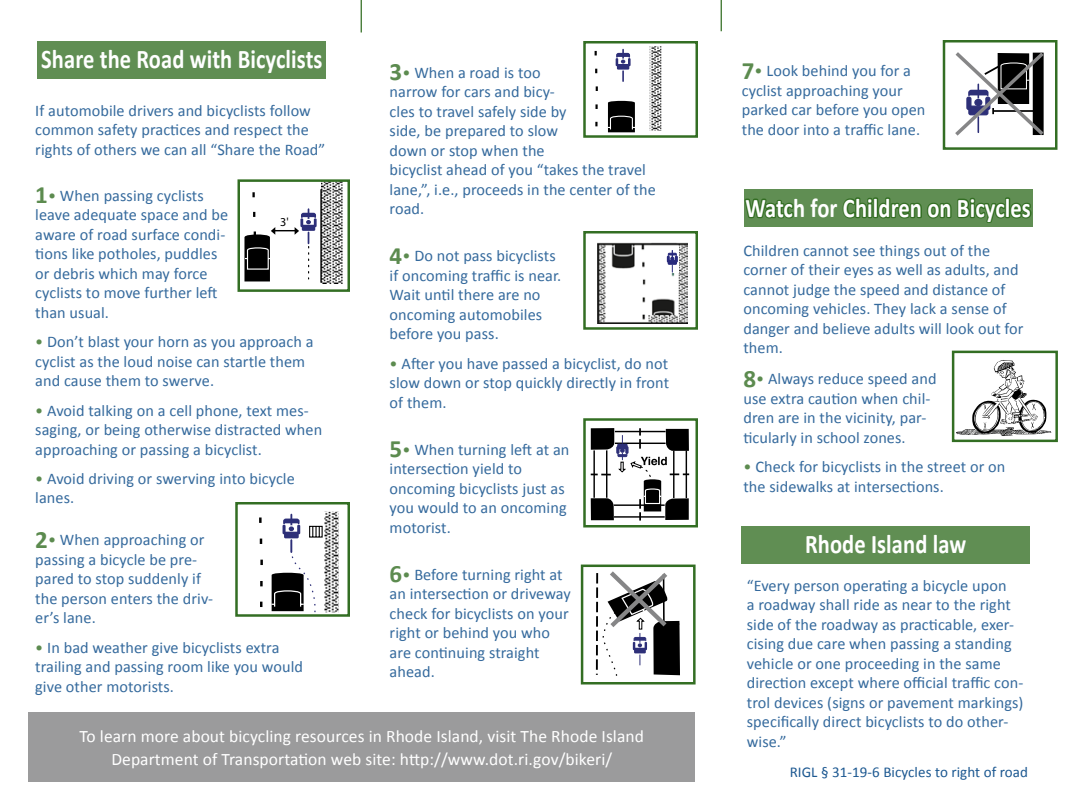
<style>
.page{position:relative;width:1080px;height:810px;background:#fff}
.page>*{position:absolute;margin:0;border:0;box-sizing:border-box;transform-origin:0 0}
.t1{font:700 27px "Calibri";letter-spacing:.005em;color:#fff;scale:.83 1}
.t2{font:17.5px/23.8px "Calibri";letter-spacing:.005em;color:#fff;text-align:center}
.t3{font:16.25px/19.5px "Calibri";letter-spacing:.005em;color:#356a9d}
.t4{font:15px "Calibri";letter-spacing:.005em;color:#1c5891}
.t5{font:700 12.12px "Palatino";color:#000}
.s1{font-weight:700;font-size:25px;color:#5c8b4f}
.s2{color:#5c8b4f}
</style>
<div class="page">
<svg style="left:956px;top:360px;width:95px;height:76px"></svg>
<div style="left:952px;top:351px;width:106px;height:91px;border:2px solid #336e23"></div>
<img style="left:325px;top:512px;width:14px;height:100px">
<svg style="left:259px;top:518px;width:3px;height:5px"></svg>
<svg style="left:260px;top:581px;width:3px;height:5px"></svg>
<svg style="left:260px;top:560px;width:3px;height:5px"></svg>
<svg style="left:271px;top:515px;width:52px;height:98px"></svg>
<div style="left:235px;top:502px;width:115px;height:115px;border:2px solid #336e23"></div>
<img style="left:650px;top:46px;width:12px;height:85px">
<svg style="left:615px;top:50px;width:16px;height:31px"></svg>
<svg style="left:595px;top:104px;width:3px;height:5px"></svg>
<svg style="left:595px;top:122px;width:3px;height:4px"></svg>
<svg style="left:608px;top:101px;width:27px;height:31px"></svg>
<div style="left:583px;top:41px;width:115px;height:97px;border:2px solid #336e23"></div>
<img style="left:598px;top:242px;width:90px;height:81px">
<div style="left:661px;top:247px;width:18px;height:26px;background:#fff"></div>
<svg style="left:667px;top:250px;width:11px;height:22px"></svg>
<div style="left:583px;top:231px;width:115px;height:99px;border:2px solid #336e23"></div>
<svg style="left:596px;top:571px;width:84px;height:105px"></svg>
<div style="left:581px;top:565px;width:115px;height:120px;border:2px solid #336e23"></div>
<svg style="left:955px;top:52px;width:89px;height:84px"></svg>
<div style="left:943px;top:40px;width:115px;height:110px;border:2px solid #336e23"></div>
<img style="left:321px;top:182px;width:22px;height:101px">
<hr style="left:320px;top:189px;width:2px;height:94px;background:#000">
<svg style="left:252px;top:192px;width:3px;height:5px"></svg>
<svg style="left:244px;top:209px;width:73px;height:72px"></svg>
<div style="left:238px;top:179px;width:112px;height:113px;border:2px solid #336e23"></div>
<div style="left:29px;top:712px;width:666px;height:70px;background:#9b9b9c"></div>
<div style="left:38px;top:41px;width:288px;height:37px;background:#608e53"></div>
<div style="left:744px;top:190px;width:288px;height:37px;background:#608e53"></div>
<svg style="left:744px;top:189px;width:52px;height:30px"></svg>
<svg style="left:842px;top:195px;width:191px;height:32px"></svg>
<div style="left:741px;top:526px;width:289px;height:38px;background:#608e53"></div>
<svg style="left:591px;top:428px;width:98px;height:93px"></svg>
<div style="left:583px;top:418px;width:115px;height:110px;border:2px solid #336e23"></div>
<hr style="left:361px;top:0;width:1px;height:32px;background:#336e23">
<hr style="left:721px;top:0;width:1px;height:31px;background:#336e23">
<h1 class="t1" style="left:41px;top:42px;width:340px">Share the Road with Bicyclists</h1>
<p class="t3" style="left:35px;top:100px;width:292px">If automobile drivers and bicyclists follow common safety practices and respect the rights of others we can all “Share the Road”</p>
<p class="t3" style="left:35px;top:185px;width:194px"><span class="s1">1</span><span class="s2">•</span> When passing cyclists leave adequate space and be aware of road surface condi&shy;tions like potholes, puddles or debris which may force cyclists to move further left than usual.</p>
<p class="t3" style="left:35px;top:331px;width:280px"><span class="s2">•</span> Don’t blast your horn as you approach a cyclist as the loud noise can startle them and cause them to swerve.</p>
<p class="t3" style="left:35px;top:400px;width:289px"><span class="s2">•</span> Avoid talking on a cell phone, text mes&shy;saging, or being otherwise distracted when approaching or passing a bicyclist.</p>
<p class="t3" style="left:35px;top:468px;width:261px"><span class="s2">•</span> Avoid driving or swerving into bicycle lanes.</p>
<p class="t3" style="left:35px;top:530px;width:179px"><span class="s1">2</span><span class="s2">•</span> When approaching or passing a bicycle be pre&shy;pared to stop suddenly if the person enters the driv&shy;er’s lane.</p>
<p class="t3" style="left:35px;top:637px;width:269px"><span class="s2">•</span> In bad weather give bicyclists extra trailing and passing room like you would give other motorists.</p>
<p class="t5" style="left:280px;top:215px;width:10px">3'</p>
<p class="t3" style="left:390px;top:62px;width:268px"><span class="s1">3</span><span class="s2">•</span> When a road is too<br>narrow for cars and bicy-<br>cles to travel safely side by<br>side, be prepared to slow<br>down or stop when the<br>bicyclist ahead of you “takes the travel lane,”, i.e., proceeds in the center of the road.</p>
<p class="t3" style="left:390px;top:245px;width:173px"><span class="s1">4</span><span class="s2">•</span> Do not pass bicyclists if oncoming traffic is near.<br>Wait until there are no oncoming automobiles before you pass.</p>
<p class="t3" style="left:390px;top:353px;width:281px;text-align:justify"><span class="s2">•</span> After you have passed a bicyclist, do not slow down or stop quickly directly in front of them.</p>
<p class="t3" style="left:390px;top:439px;width:181px"><span class="s1">5</span><span class="s2">•</span> When turning left at an intersection yield to oncoming bicyclists just as you would to an oncoming motorist.</p>
<p class="t3" style="left:390px;top:564px;width:183px"><span class="s1">6</span><span class="s2">•</span> Before turning right at an intersection or driveway check for bicyclists on your right or behind you who are continuing straight ahead.</p>
<p class="t2" style="left:80px;top:723px;width:566px">To learn more about bicycling resources in Rhode Island, visit The Rhode Island<br>Department of Transportation web site: http://www.dot.ri.gov/bikeri/</p>
<p class="t3" style="left:742px;top:60px;width:185px"><span class="s1">7</span><span class="s2">•</span> Look behind you for a cyclist approaching your parked car before you open the door into a traffic lane.</p>
<h1 class="t1" style="left:745px;top:191px;width:346px">Watch for Children on Bicycles</h1>
<p class="t3" style="left:743px;top:240px;width:282px">Children cannot see things out of the corner of their eyes as well as adults, and cannot judge the speed and distance of oncoming vehicles. They lack a sense of danger and believe adults will look out for them.</p>
<p class="t3" style="left:743px;top:368px;width:195px"><span class="s1">8</span><span class="s2">•</span> Always reduce speed and use extra caution when chil&shy;dren are in the vicinity, par&shy;ticularly in school zones.</p>
<p class="t3" style="left:743px;top:456px;width:263px"><span class="s2">•</span> Check for bicyclists in the street or on the sidewalks at intersections.</p>
<h1 class="t1" style="left:805px;top:528px;width:196px">Rhode Island law</h1>
<p class="t3" style="left:747px;top:575px;width:278px">“Every person operating a bicycle upon<br>a roadway shall ride as near to the right side of the roadway as practicable, exer&shy;cising due care when passing a standing vehicle or one proceeding in the same direction except where official traffic con&shy;trol devices (signs or pavement markings) specifically direct bicyclists to do other&shy;wise.”</p>
<p class="t4" style="left:790px;top:762px;width:240px">RIGL § 31-19-6 Bicycles to right of road</p>
</div>
